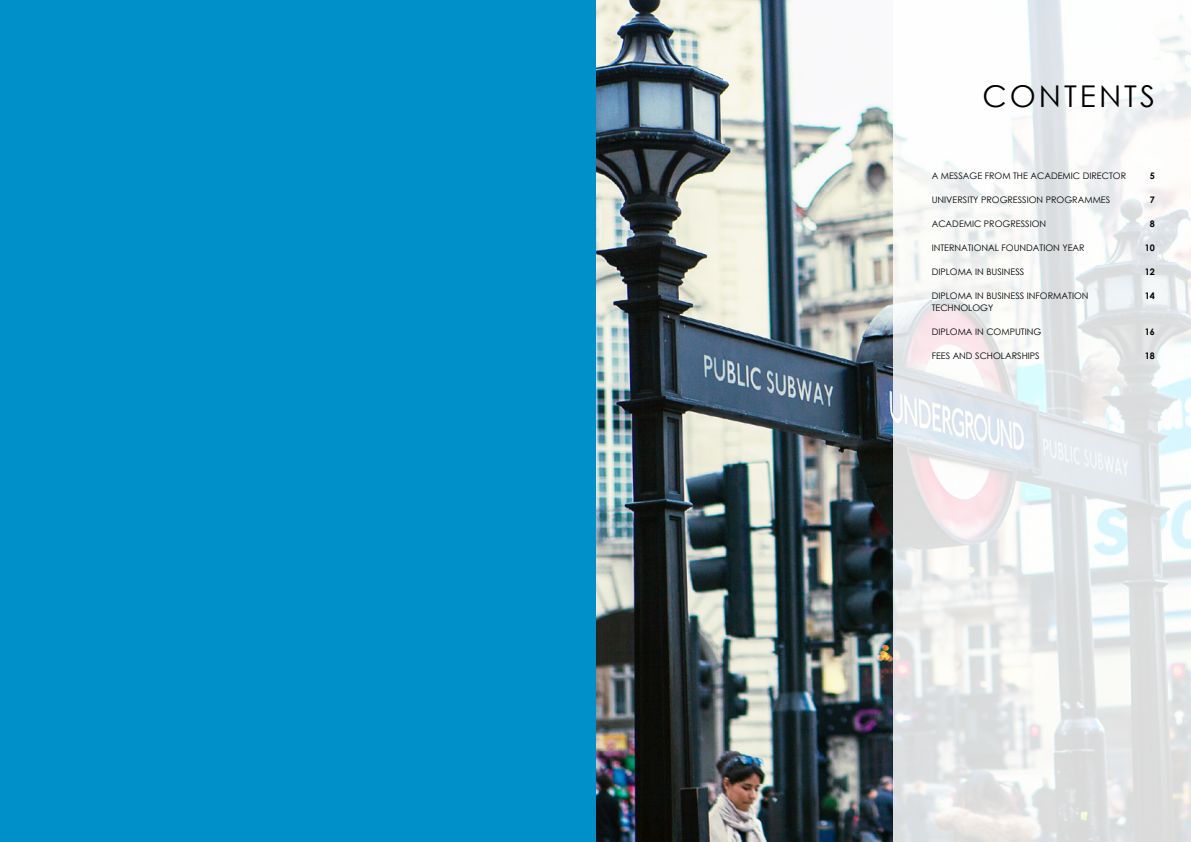
<style>
.page{position:relative;width:1191px;height:842px;background:#fff}
.page>*{position:absolute;margin:0;border:0;box-sizing:border-box;transform-origin:0 0}
.t1{font:30px "Century Gothic";letter-spacing:.1em;color:#000}
.t2{font:9px "Century Gothic";color:#000}
.t3{font:700 9px "Century Gothic";color:#000}
</style>
<div class="page">
<img style="left:595px;top:0;width:298px;height:842px">
<svg style="left:893px;top:0;width:298px;height:842px"></svg>
<div style="left:0;top:0;width:595px;height:842px;background:#0090c9"></div>
<h1 class="t1" style="left:982px;top:75px;width:174px">CONTENTS</h1>
<p class="t2" style="left:931px;top:169px;width:196px">A MESSAGE FROM THE ACADEMIC DIRECTOR</p>
<p class="t3" style="left:1150px;top:169px;width:7px">5</p>
<p class="t2" style="left:931px;top:193px;width:180px">UNIVERSITY PROGRESSION PROGRAMMES</p>
<p class="t3" style="left:1150px;top:193px;width:7px">7</p>
<p class="t2" style="left:931px;top:217px;width:116px">ACADEMIC PROGRESSION</p>
<p class="t3" style="left:1150px;top:217px;width:7px">8</p>
<p class="t2" style="left:931px;top:241px;width:155px">INTERNATIONAL FOUNDATION YEAR</p>
<p class="t3" style="left:1144px;top:241px;width:12px">10</p>
<p class="t2" style="left:931px;top:265px;width:94px">DIPLOMA IN BUSINESS</p>
<p class="t3" style="left:1144px;top:265px;width:12px">12</p>
<p class="t2" style="left:931px;top:289px;width:158px">DIPLOMA IN BUSINESS INFORMATION</p>
<p class="t3" style="left:1144px;top:289px;width:12px">14</p>
<p class="t2" style="left:931px;top:301px;width:63px">TECHNOLOGY</p>
<p class="t2" style="left:931px;top:325px;width:111px">DIPLOMA IN COMPUTING</p>
<p class="t3" style="left:1144px;top:325px;width:12px">16</p>
<p class="t2" style="left:931px;top:349px;width:110px">FEES AND SCHOLARSHIPS</p>
<p class="t3" style="left:1144px;top:349px;width:12px">18</p>
</div>
